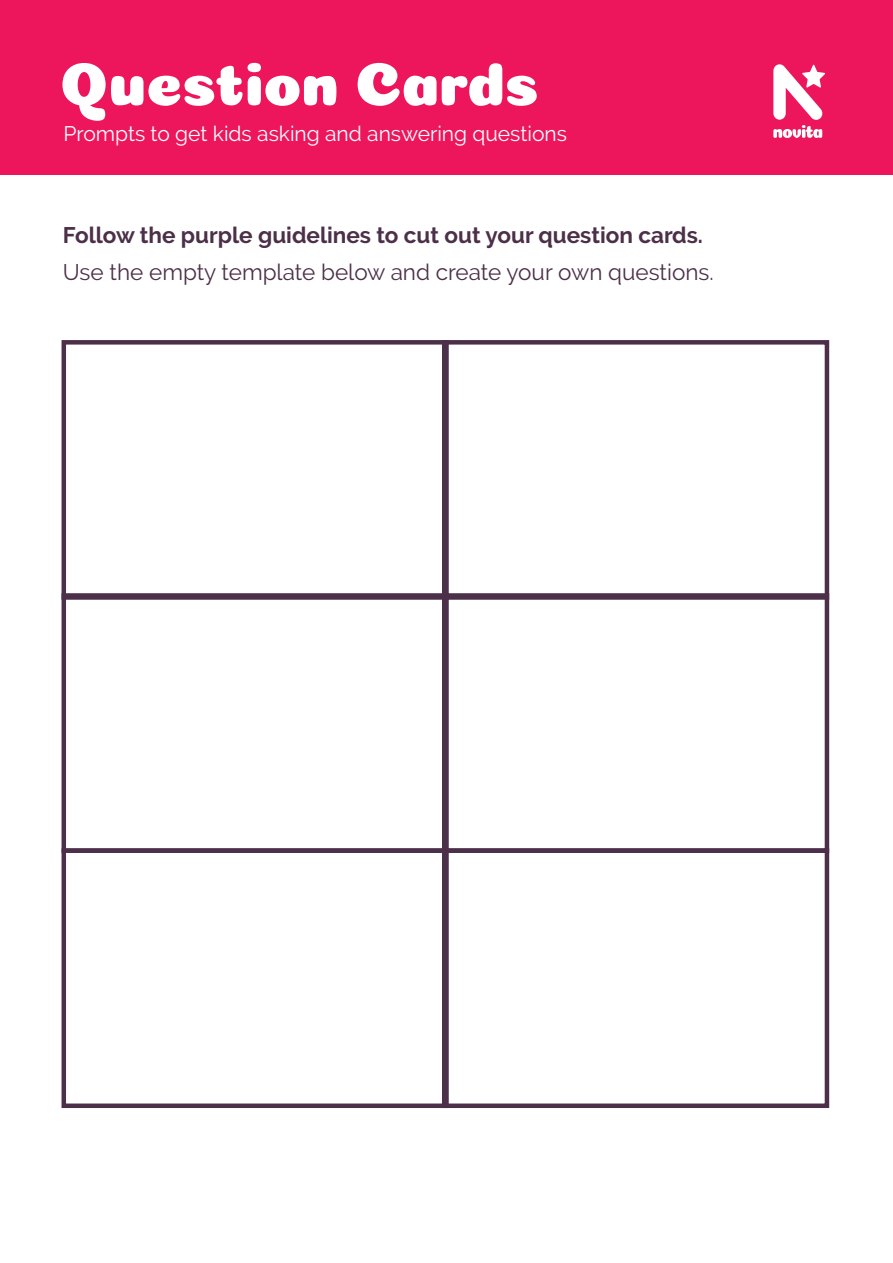
<style>
.page{position:relative;width:893px;height:1263px;background:#fff}
.page>*{position:absolute;margin:0;border:0;box-sizing:border-box;transform-origin:0 0}
.sub_heading_3{font:61.5px "Coiny";letter-spacing:-.01em;color:#fff}
.t1{font:700 22.5px "Raleway";color:#4c2f48}
.t2{font:22.5px "Raleway";color:#4c2f48}
.sub_heading_3-2{font:21px "Raleway";color:#fff}
</style>
<div class="page">
<div style="left:0;top:0;width:893px;height:174px;background:#ed165c"></div>
<svg style="left:773px;top:64px;width:52px;height:74px"></svg>
<div style="left:62px;top:340px;width:387px;height:260px;border:4px solid #4c2f48"></div>
<div style="left:442px;top:340px;width:387px;height:260px;border:4px solid #4c2f48"></div>
<div style="left:62px;top:593px;width:387px;height:260px;border:4px solid #4c2f48"></div>
<div style="left:442px;top:593px;width:387px;height:260px;border:4px solid #4c2f48"></div>
<div style="left:62px;top:848px;width:387px;height:260px;border:4px solid #4c2f48"></div>
<div style="left:442px;top:848px;width:387px;height:260px;border:4px solid #4c2f48"></div>
<p class="sub_heading_3" style="left:59px;top:48px;width:481px">Question Cards</p>
<p class="sub_heading_3-2" style="left:64px;top:122px;width:505px">Prompts to get kids asking and answering questions</p>
<p class="t1" style="left:63px;top:222px;width:641px">Follow the purple guidelines to cut out your question cards.</p>
<p class="t2" style="left:63px;top:259px;width:652px">Use the empty template below and create your own questions.</p>
</div>
